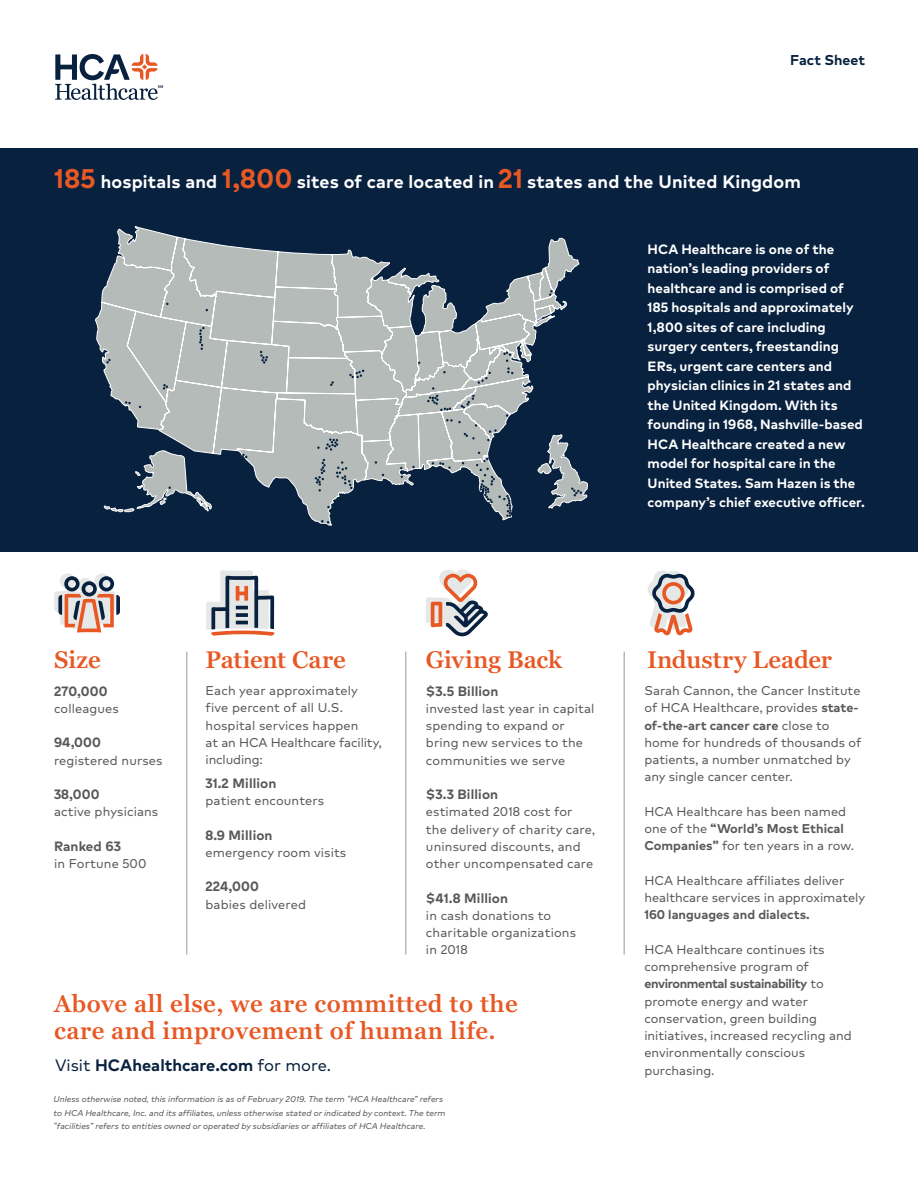
<style>
.page{position:relative;width:918px;height:1188px;background:#fff}
.page>*{position:absolute;margin:0;border:0;box-sizing:border-box;transform-origin:0 0}
.t1{font:600 24px/27px "Georgia Pro";letter-spacing:.02em;color:#e75824}
.t2{font:600 24px "Georgia Pro";letter-spacing:-.01em;color:#e75824}
.t3{font:600 24px "Georgia Pro";color:#e75824}
.t4{font:700 18px "Markfor HCA";letter-spacing:.01em;color:#fff}
.t5{font:700 16.5px "Markfor HCA";color:#08213f}
.t6{font:700 14.25px "Markfor HCA";color:#08213f}
.t7{font:700 13.5px/19.5px "Markfor HCA";color:#fff}
.t8{font:700 13.5px "Markfor HCA";letter-spacing:.01em;color:#57585a}
.t9{font:12.75px/17.2px "Markfor HCA";color:#57585a}
.t10{font:700 12.75px "Markfor HCA";color:#57585a}
.t11{font:italic 8.55px/13.5px "Markfor HCA";color:#57585a}
.s1{font-size:27px;color:#e75824}
.s2{font-weight:400}
.s3{font-weight:700}
</style>
<div class="page">
<div style="left:0;top:148px;width:918px;height:404px;background:#08213f"></div>
<svg style="left:95px;top:227px;width:493px;height:298px"></svg>
<hr style="left:186px;top:652px;width:1px;height:303px;background:#b5bbb9">
<hr style="left:405px;top:652px;width:1px;height:303px;background:#b5bbb9">
<hr style="left:623px;top:652px;width:2px;height:303px;background:#b5bbb9">
<svg style="left:55px;top:54px;width:108px;height:46px"></svg>
<div style="left:60px;top:573px;width:15px;height:16px;background:#e5e8e7;border-radius:50%"></div>
<div style="left:95px;top:573px;width:15px;height:16px;background:#e5e8e7;border-radius:50%"></div>
<svg style="left:54px;top:576px;width:66px;height:57px"></svg>
<svg style="left:426px;top:570px;width:62px;height:66px"></svg>
<svg style="left:206px;top:570px;width:68px;height:66px"></svg>
<svg style="left:648px;top:571px;width:47px;height:64px"></svg>
<p class="t6" style="left:790px;top:49px;width:76px">Fact Sheet</p>
<h2 class="t4" style="left:54px;top:168px;width:749px"><span class="s1">185</span> hospitals and <span class="s1">1,800</span> sites of care located in <span class="s1">21</span> states and the United Kingdom</h2>
<p class="t7" style="left:648px;top:239px;width:219px">HCA Healthcare is one of the nation’s leading providers of healthcare and is comprised of<br>185 hospitals and approximately<br>1,800 sites of care including surgery centers, freestanding<br>ERs, urgent care centers and physician clinics in 21 states and the United Kingdom. With its founding in 1968, Nashville-based<br>HCA Healthcare created a new model for hospital care in the<br>United States. Sam Hazen is the company’s chief executive officer.</p>
<h1 class="t1" style="left:54px;top:648px;width:48px">Size</h1>
<h1 class="t2" style="left:206px;top:647px;width:142px">Patient Care</h1>
<h1 class="t2" style="left:426px;top:647px;width:138px">Giving Back</h1>
<h1 class="t3" style="left:647px;top:647px;width:187px">Industry Leader</h1>
<p class="t8" style="left:426px;top:680px;width:74px">$3.5 Billion</p>
<p class="t9" style="left:426px;top:700px;width:170px">invested last year in capital spending to expand or bring new services to the communities we serve</p>
<p class="t8" style="left:426px;top:784px;width:74px">$3.3 Billion</p>
<p class="t9" style="left:426px;top:803px;width:171px">estimated 2018 cost for the delivery of charity care, uninsured discounts, and other uncompensated care</p>
<p class="t8" style="left:426px;top:887px;width:84px">$41.8 Million</p>
<p class="t9" style="left:426px;top:907px;width:152px">in cash donations to charitable organizations in 2018</p>
<h1 class="t1" style="left:54px;top:991px;width:465px">Above all else, we are committed to the care and improvement of human life.</h1>
<p class="t5" style="left:55px;top:1053px;width:278px"><span class="s2">Visit</span> HCAhealthcare.com <span class="s2">for more.</span></p>
<p class="t9" style="left:206px;top:682px;width:178px">Each year approximately five percent of all U.S. hospital services happen<br>at an HCA Healthcare facility, including:</p>
<p class="t8" style="left:206px;top:773px;width:72px">31.2 Million</p>
<p class="t9" style="left:206px;top:792px;width:120px">patient encounters</p>
<p class="t8" style="left:206px;top:825px;width:69px">8.9 Million</p>
<p class="t9" style="left:206px;top:844px;width:142px">emergency room visits</p>
<p class="t8" style="left:206px;top:876px;width:55px">224,000</p>
<p class="t9" style="left:206px;top:896px;width:102px">babies delivered</p>
<p class="t8" style="left:54px;top:680px;width:55px">270,000</p>
<p class="t9" style="left:54px;top:700px;width:66px">colleagues</p>
<p class="t8" style="left:54px;top:732px;width:49px">94,000</p>
<p class="t9" style="left:54px;top:752px;width:110px">registered nurses</p>
<p class="t8" style="left:54px;top:784px;width:47px">38,000</p>
<p class="t9" style="left:54px;top:803px;width:106px">active physicians</p>
<p class="t8" style="left:54px;top:836px;width:68px">Ranked 63</p>
<p class="t9" style="left:54px;top:855px;width:94px">in Fortune 500</p>
<p class="t9" style="left:644px;top:682px;width:219px">Sarah Cannon, the Cancer Institute of HCA Healthcare, provides <span class="s3">state&shy;of-the-art cancer care</span> close to home for hundreds of thousands of patients, a number unmatched by any single cancer center.</p>
<p class="t9" style="left:644px;top:803px;width:211px">HCA Healthcare has been named one of the <span class="s3">“World’s Most Ethical<br>Companies”</span> for ten years in a row.</p>
<p class="t9" style="left:644px;top:872px;width:222px">HCA Healthcare affiliates deliver healthcare services in approximately</p>
<p class="t10" style="left:644px;top:905px;width:167px">160 languages and dialects.</p>
<p class="t9" style="left:644px;top:941px;width:209px">HCA Healthcare continues its comprehensive program of <span class="s3">environmental sustainability</span> to promote energy and water conservation, green building initiatives, increased recycling and environmentally conscious purchasing.</p>
<p class="t11" style="left:54px;top:1092px;width:393px">Unless otherwise noted, this information is as of February 2019. The term “HCA Healthcare” refers to HCA Healthcare, Inc. and its affiliates, unless otherwise stated or indicated by context. The term “facilities” refers to entities owned or operated by subsidiaries or affiliates of HCA Healthcare.</p>
</div>
